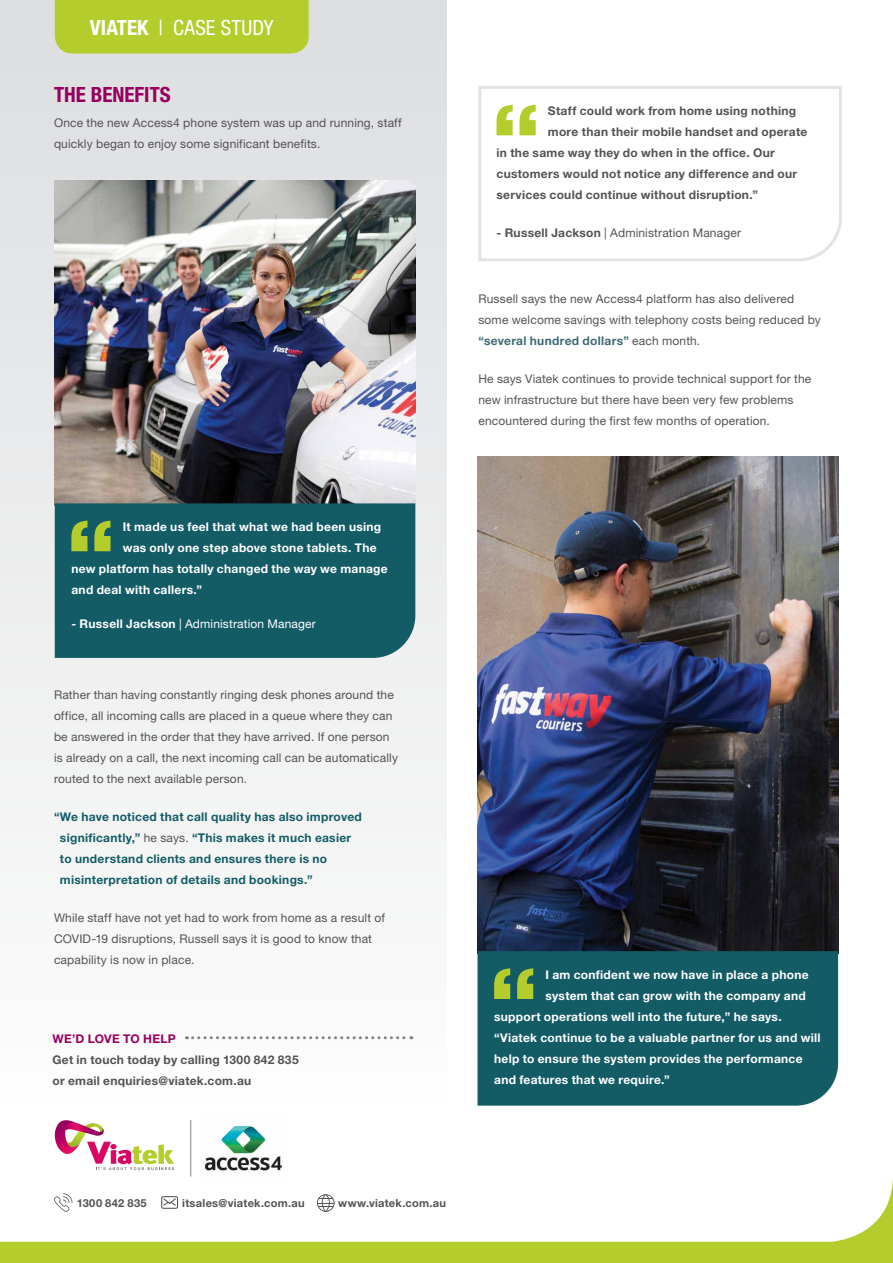
<style>
.page{position:relative;width:893px;height:1263px;background:#fff}
.page>*{position:absolute;margin:0;border:0;box-sizing:border-box;transform-origin:0 0}
.t1{font:condensed 21px "Helvetica Neue";letter-spacing:.01em;color:#fff}
.t2{font:700 condensed 21px "Helvetica Neue";color:#97005e}
.t3{font:12px/21px "Helvetica Neue";letter-spacing:.015em;color:#535355}
.t4{font:700 12px "Helvetica Neue";letter-spacing:.025em;color:#fff}
.t5{font:700 12px/21px "Helvetica Neue";letter-spacing:.025em;color:#535355}
.t6{font:700 12px/21px "Helvetica Neue";letter-spacing:.025em;color:#135c66}
.t7{font:12px "Helvetica Neue";letter-spacing:.01em;color:#fff}
.t8{font:700 12px "Helvetica Neue";letter-spacing:.015em;color:#97005e}
.t9{font:700 11.1px "Helvetica Neue";letter-spacing:.025em;color:#535355}
.s1{font-weight:700}
.s2{font-weight:400;color:#535355}
.s3{font-weight:700;color:#3e6b75}
</style>
<div class="page">
<div style="left:0;top:0;width:446px;height:1117px;background:linear-gradient(to right,#e7e7e8,#e6e7e8)"></div>
<div style="left:55px;top:0;width:254px;height:54px;background:#b5cc2d"></div>
<svg style="left:0;top:768px;width:893px;height:495px"></svg>
<img style="left:477px;top:457px;width:361px;height:494px">
<img style="left:55px;top:181px;width:360px;height:322px">
<svg style="left:478px;top:86px;width:364px;height:176px"></svg>
<svg style="left:496px;top:105px;width:40px;height:30px"></svg>
<div style="left:477px;top:951px;width:361px;height:155px;background:#135c66"></div>
<svg style="left:494px;top:968px;width:39px;height:31px"></svg>
<div style="left:55px;top:503px;width:360px;height:155px;background:#135c66"></div>
<svg style="left:71px;top:521px;width:40px;height:30px"></svg>
<svg style="left:193px;top:1036px;width:219px;height:3px"></svg>
<svg style="left:53px;top:1120px;width:121px;height:50px"></svg>
<img style="left:200px;top:1116px;width:86px;height:66px">
<hr style="left:190px;top:1120px;width:1px;height:56px;background:#808285">
<svg style="left:54px;top:1193px;width:18px;height:19px"></svg>
<svg style="left:161px;top:1196px;width:17px;height:13px"></svg>
<svg style="left:317px;top:1194px;width:18px;height:18px"></svg>
<h1 class="t1" style="left:90px;top:16px;width:185px"><span class="s1">VIATEK</span> | CASE STUDY</h1>
<h1 class="t2" style="left:54px;top:82px;width:118px">THE BENEFITS</h1>
<p class="t3" style="left:54px;top:113px;width:349px">Once the new Access4 phone system was up and running, staff quickly began to enjoy some significant benefits.</p>
<p class="t4" style="left:123px;top:519px;width:260px">It made us feel that what we had been using</p>
<p class="t4" style="left:123px;top:540px;width:255px">was only one step above stone tablets. The</p>
<p class="t4" style="left:71px;top:561px;width:318px">new platform has totally changed the way we manage</p>
<p class="t4" style="left:71px;top:582px;width:132px">and deal with callers.”</p>
<p class="t7" style="left:71px;top:616px;width:246px"><span class="s1">- Russell Jackson</span> | Administration Manager</p>
<p class="t3" style="left:54px;top:684px;width:346px">Rather than having constantly ringing desk phones around the office, all incoming calls are placed in a queue where they can be answered in the order that they have arrived. If one person is already on a call, the next incoming call can be automatically routed to the next available person.</p>
<p class="t6" style="left:60px;top:806px;width:303px;text-indent:-6px">“We have noticed that call quality has also improved significantly,” <span class="s2">he says.</span> “This makes it much easier to understand clients and ensures there is no misinterpretation of details and bookings.”</p>
<p class="t3" style="left:54px;top:907px;width:332px">While staff have not yet had to work from home as a result of<br>COVID-19 disruptions, Russell says it is good to know that capability is now in place.</p>
<p class="t8" style="left:52px;top:1031px;width:125px">WE’D LOVE TO HELP</p>
<p class="t5" style="left:52px;top:1049px;width:248px">Get in touch today by calling 1300 842 835 or email enquiries@viatek.com.au</p>
<p class="t5" style="left:548px;top:100px;width:250px">Staff could work from home using nothing</p>
<p class="t5" style="left:548px;top:121px;width:261px">more than their mobile handset and operate</p>
<p class="t5" style="left:496px;top:142px;width:280px">in the same way they do when in the office. Our</p>
<p class="t5" style="left:496px;top:163px;width:302px">customers would not notice any difference and our</p>
<p class="t5" style="left:496px;top:184px;width:263px">services could continue without disruption.”</p>
<p class="t3" style="left:496px;top:222px;width:246px"><span class="s1">- Russell Jackson</span> | Administration Manager</p>
<p class="t3" style="left:478px;top:288px;width:344px">Russell says the new Access4 platform has also delivered some welcome savings with telephony costs being reduced by <span class="s3">“several hundred dollars”</span> each month.</p>
<p class="t3" style="left:478px;top:368px;width:334px">He says Viatek continues to provide technical support for the new infrastructure but there have been very few problems encountered during the first few months of operation.</p>
<p class="t4" style="left:545px;top:967px;width:265px">I am confident we now have in place a phone</p>
<p class="t4" style="left:545px;top:988px;width:262px">system that can grow with the company and</p>
<p class="t4" style="left:494px;top:1009px;width:289px">support operations well into the future,” he says.</p>
<p class="t4" style="left:494px;top:1030px;width:328px">“Viatek continue to be a valuable partner for us and will</p>
<p class="t4" style="left:494px;top:1051px;width:310px">help to ensure the system provides the performance</p>
<p class="t4" style="left:494px;top:1072px;width:177px">and features that we require.”</p>
<p class="t9" style="left:77px;top:1196px;width:72px">1300 842 835</p>
<p class="t9" style="left:182px;top:1196px;width:124px">itsales@viatek.com.au</p>
<p class="t9" style="left:338px;top:1196px;width:110px">www.viatek.com.au</p>
</div>
